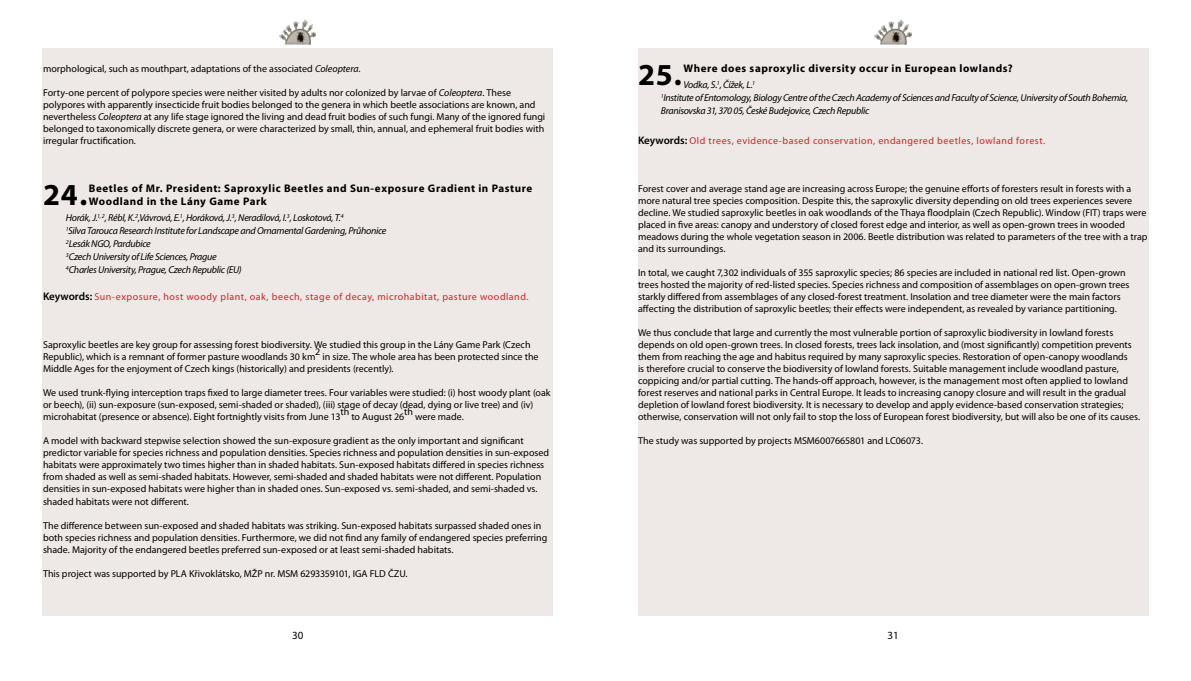
<style>
.page{position:relative;width:1191px;height:681px;background:#fff}
.page>*{position:absolute;margin:0;border:0;box-sizing:border-box;transform-origin:0 0}
.t1{font:700 30.6px "Myriad Pro";color:#000}
.t2{font:700 11px/13.2px "Myriad Pro";letter-spacing:.05em;color:#000}
.t3{font:11px "Myriad Pro";color:#000}
.t4{font:10px/12px "Myriad Pro";color:#000}
.t5{font:italic 10px/13px "Myriad Pro";letter-spacing:-.03em;color:#000}
.t6{font:10px "Myriad Pro";letter-spacing:.05em;color:#d2232a}
.s1{font-style:italic}
.s2{font-weight:600;font-size:11px;color:#000}
</style>
<div class="page">
<img style="left:279px;top:19px;width:37px;height:26px">
<div style="left:43px;top:48px;width:510px;height:567px;background:#eee9e6"></div>
<img style="left:875px;top:19px;width:36px;height:26px">
<div style="left:638px;top:48px;width:510px;height:567px;background:#eee9e6"></div>
<p class="t4" style="left:43px;top:62px;width:319px">morphological, such as mouthpart, adaptations of the associated <span class="s1">Coleoptera</span>.</p>
<p class="t4" style="left:43px;top:86px;width:504px">Forty-one percent of polypore species were neither visited by adults nor colonized by larvae of <span class="s1">Coleoptera</span>. These polypores with apparently insecticide fruit bodies belonged to the genera in which beetle associations are known, and nevertheless <span class="s1">Coleoptera</span> at any life stage ignored the living and dead fruit bodies of such fungi. Many of the ignored fungi belonged to taxonomically discrete genera, or were characterized by small, thin, annual, and ephemeral fruit bodies with irregular fructification.</p>
<h1 class="t1" style="left:43px;top:175px;width:46px">24.</h1>
<p class="t2" style="left:89px;top:181px;width:445px">Beetles of Mr. President: Saproxylic Beetles and Sun-exposure Gradient in Pasture<br>Woodland in the Lány Game Park</p>
<p class="t5" style="left:66px;top:211px;width:322px">Horák, J.<sup>1,</sup> <sup>2</sup>, Rébl, K.<sup>2</sup>,Vávrová, E.<sup>1</sup>, Horáková, J.<sup>3</sup>, Neradilová, I.<sup>3</sup>, Loskotová, T.<sup>4<br>1</sup>Silva Tarouca Research Institute for Landscape and Ornamental Gardening, Průhonice <sup>2</sup>Lesák NGO, Pardubice<br><sup>3</sup>Czech University of Life Sciences, Prague<br><sup>4</sup>Charles University, Prague, Czech Republic (EU)</p>
<p class="t6" style="left:43px;top:290px;width:487px"><span class="s2">Keywords:</span> Sun-exposure, host woody plant, oak, beech, stage of decay, microhabitat, pasture woodland.</p>
<p class="t4" style="left:43px;top:338px;width:489px">Saproxylic beetles are key group for assessing forest biodiversity. We studied this group in the Lány Game Park (Czech<br>Republic), which is a remnant of former pasture woodlands 30 km</p>
<p class="t4" style="left:315px;top:345px;width:7px">2</p>
<p class="t4" style="left:43px;top:350px;width:497px;text-indent:279px">in size. The whole area has been protected since the<br>Middle Ages for the enjoyment of Czech kings (historically) and presidents (recently).</p>
<p class="t4" style="left:43px;top:386px;width:509px">We used trunk-flying interception traps fixed to large diameter trees. Four variables were studied: (i) host woody plant (oak or beech), (ii) sun-exposure (sun-exposed, semi-shaded or shaded), (iii) stage of decay (dead, dying or live tree) and (iv) microhabitat (presence or absence). Eight fortnightly visits from June 13</p>
<p class="t4" style="left:340px;top:405px;width:10px">th</p>
<p class="t4" style="left:404px;top:405px;width:10px">th</p>
<p class="t4" style="left:415px;top:410px;width:50px">were made.</p>
<p class="t4" style="left:43px;top:434px;width:508px">A model with backward stepwise selection showed the sun-exposure gradient as the only important and significant predictor variable for species richness and population densities. Species richness and population densities in sun-exposed habitats were approximately two times higher than in shaded habitats. Sun-exposed habitats differed in species richness from shaded as well as semi-shaded habitats. However, semi-shaded and shaded habitats were not different. Population densities in sun-exposed habitats were higher than in shaded ones. Sun-exposed vs. semi-shaded, and semi-shaded vs. shaded habitats were not different.</p>
<p class="t4" style="left:43px;top:518px;width:506px">The difference between sun-exposed and shaded habitats was striking. Sun-exposed habitats surpassed shaded ones in both species richness and population densities. Furthermore, we did not find any family of endangered species preferring shade. Majority of the endangered beetles preferred sun-exposed or at least semi-shaded habitats.</p>
<p class="t4" style="left:43px;top:566px;width:366px">This project was supported by PLA Křivoklátsko, MŽP nr. MSM 6293359101, IGA FLD ČZU.</p>
<p class="t4" style="left:351px;top:410px;width:54px">to August 26</p>
<h1 class="t1" style="left:638px;top:55px;width:45px">25.</h1>
<p class="t2" style="left:683px;top:61px;width:331px">Where does saproxylic diversity occur in European lowlands?</p>
<p class="t5" style="left:660px;top:78px;width:469px;text-indent:23px">Vodka, S.<sup>1</sup>, Čížek, L.<sup>1<br>1</sup>Institute of Entomology, Biology Centre of the Czech Academy of Sciences and Faculty of Science, University of South Bohemia,<br>Branisovska 31, 370 05, České Budejovice, Czech Republic</p>
<p class="t6" style="left:638px;top:134px;width:409px"><span class="s2">Keywords:</span> Old trees, evidence-based conservation, endangered beetles, lowland forest.</p>
<p class="t4" style="left:638px;top:182px;width:511px">Forest cover and average stand age are increasing across Europe; the genuine efforts of foresters result in forests with a more natural tree species composition. Despite this, the saproxylic diversity depending on old trees experiences severe decline. We studied saproxylic beetles in oak woodlands of the Thaya floodplain (Czech Republic). Window (FIT) traps were placed in five areas: canopy and understory of closed forest edge and interior, as well as open-grown trees in wooded meadows during the whole vegetation season in 2006. Beetle distribution was related to parameters of the tree with a trap and its surroundings.</p>
<p class="t4" style="left:638px;top:266px;width:493px">In total, we caught 7,302 individuals of 355 saproxylic species; 86 species are included in national red list. Open-grown trees hosted the majority of red-listed species. Species richness and composition of assemblages on open-grown trees starkly differed from assemblages of any closed-forest treatment. Insolation and tree diameter were the main factors affecting the distribution of saproxylic beetles; their effects were independent, as revealed by variance partitioning.</p>
<p class="t4" style="left:638px;top:326px;width:503px">We thus conclude that large and currently the most vulnerable portion of saproxylic biodiversity in lowland forests depends on old open-grown trees. In closed forests, trees lack insolation, and (most significantly) competition prevents them from reaching the age and habitus required by many saproxylic species. Restoration of open-canopy woodlands<br>is therefore crucial to conserve the biodiversity of lowland forests. Suitable management include woodland pasture, coppicing and/or partial cutting. The hands-off approach, however, is the management most often applied to lowland forest reserves and national parks in Central Europe. It leads to increasing canopy closure and will result in the gradual depletion of lowland forest biodiversity. It is necessary to develop and apply evidence-based conservation strategies; otherwise, conservation will not only fail to stop the loss of European forest biodiversity, but will also be one of its causes.</p>
<p class="t4" style="left:638px;top:434px;width:286px">The study was supported by projects MSM6007665801 and LC06073.</p>
<p class="t3" style="left:292px;top:628px;width:13px">30</p>
<p class="t3" style="left:887px;top:628px;width:13px">31</p>
</div>
